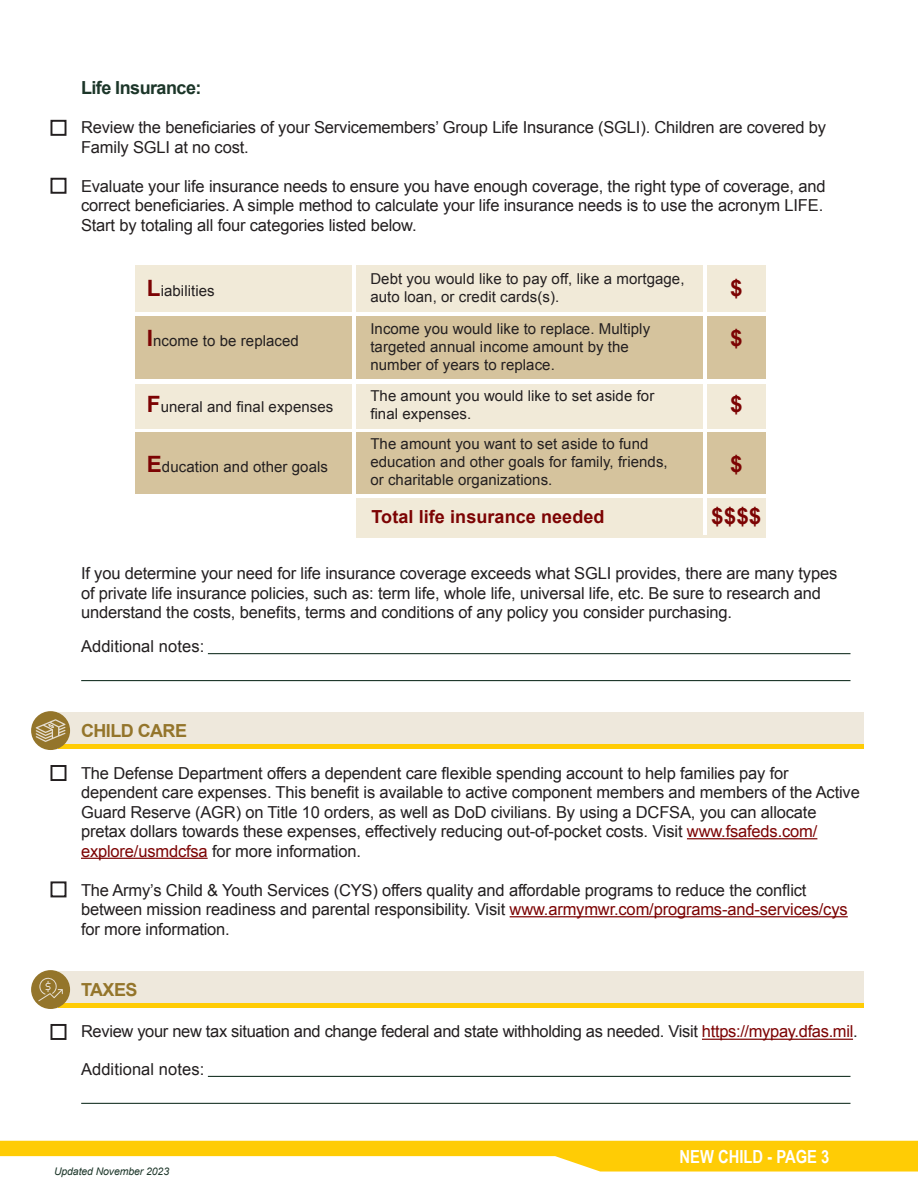
<style>
.page{position:relative;width:918px;height:1188px;background:#fff}
.page>*{position:absolute;margin:0;border:0;box-sizing:border-box;transform-origin:0 0}
.t1{font:700 22.5px "Arial";color:#7c0303}
.t2{font:700 18px "Arial";letter-spacing:.005em;color:#7c0303}
.t3{font:700 18px "Arial";letter-spacing:-.03em;color:#1c3629}
.t4{font:700 18px "Arial Narrow";color:#fff}
.t5{font:700 18px "Arial";letter-spacing:-.03em;color:#94752b}
.t6{font:16.5px/19.5px "Arial";letter-spacing:-.01em;color:#231f20}
.t7{font:15px/18px "Arial";letter-spacing:.005em;color:#231f20}
.t8{font:italic 10.5px "Arial";letter-spacing:-.01em;color:#1c3629}
.s1{font-weight:700;font-size:22.5px;color:#7c0303}
.s2{color:#7c0303}
</style>
<div class="page">
<div style="left:51px;top:120px;width:15px;height:16px;border:2px solid #231f20"></div>
<svg style="left:0;top:1141px;width:918px;height:31px"></svg>
<div style="left:51px;top:178px;width:15px;height:16px;border:2px solid #231f20"></div>
<div style="left:135px;top:265px;width:631px;height:47px;background:#f1ead8"></div>
<div style="left:135px;top:317px;width:631px;height:62px;background:#d5c39d"></div>
<div style="left:135px;top:384px;width:631px;height:44px;background:#f1ead8"></div>
<div style="left:135px;top:432px;width:631px;height:62px;background:#d5c39d"></div>
<div style="left:354px;top:498px;width:412px;height:40px;background:#f1ead8"></div>
<hr style="left:352px;top:265px;width:3px;height:279px;background:#fff">
<hr style="left:704px;top:265px;width:3px;height:270px;background:#fff">
<div style="left:58px;top:713px;width:806px;height:31px;background:#eee8dc"></div>
<hr style="left:58px;top:744px;width:806px;height:4px;background:#ffcc05">
<div style="left:31px;top:711px;width:39px;height:39px;background:#94752b;border-radius:50%"></div>
<svg style="left:36px;top:719px;width:29px;height:23px"></svg>
<hr style="left:687px;top:838px;width:130px;height:1px;background:#7c0303">
<hr style="left:81px;top:858px;width:127px;height:1px;background:#7c0303">
<hr style="left:510px;top:916px;width:338px;height:1px;background:#7c0303">
<div style="left:51px;top:765px;width:15px;height:16px;border:2px solid #231f20"></div>
<div style="left:51px;top:881px;width:15px;height:16px;border:2px solid #231f20"></div>
<div style="left:58px;top:972px;width:806px;height:31px;background:#eee8dc"></div>
<hr style="left:58px;top:1003px;width:806px;height:4px;background:#ffcc05">
<hr style="left:702px;top:1039px;width:151px;height:1px;background:#7c0303">
<div style="left:51px;top:1024px;width:15px;height:16px;border:2px solid #231f20"></div>
<hr style="left:208px;top:1076px;width:642px;height:1px;background:#1c3629">
<hr style="left:81px;top:1103px;width:769px;height:1px;background:#1c3629">
<hr style="left:208px;top:653px;width:642px;height:1px;background:#1c3629">
<hr style="left:81px;top:680px;width:769px;height:1px;background:#1c3629">
<div style="left:31px;top:970px;width:39px;height:39px;background:#94752b;border-radius:50%"></div>
<svg style="left:38px;top:977px;width:25px;height:24px"></svg>
<p class="t3" style="left:81px;top:76px;width:122px">Life Insurance:</p>
<p class="t6" style="left:81px;top:118px;width:747px">Review the beneficiaries of your Servicemembers’ Group Life Insurance (SGLI). Children are covered by<br>Family SGLI at no cost.</p>
<p class="t6" style="left:81px;top:176px;width:746px">Evaluate your life insurance needs to ensure you have enough coverage, the right type of coverage, and correct beneficiaries. A simple method to calculate your life insurance needs is to use the acronym LIFE.<br>Start by totaling all four categories listed below.</p>
<p class="t7" style="left:147px;top:282px;width:69px"><span class="s1">L</span>iabilities</p>
<p class="t7" style="left:370px;top:270px;width:316px">Debt you would like to pay off, like a mortgage, auto loan, or credit cards(s).</p>
<p class="t1" style="left:730px;top:273px;width:14px">$</p>
<p class="t7" style="left:147px;top:332px;width:154px"><span class="s1">I</span>ncome to be replaced</p>
<p class="t7" style="left:370px;top:320px;width:281px">Income you would like to replace. Multiply targeted annual income amount by the number of years to replace.</p>
<p class="t1" style="left:730px;top:323px;width:14px">$</p>
<p class="t7" style="left:147px;top:398px;width:188px"><span class="s1">F</span>uneral and final expenses</p>
<p class="t7" style="left:370px;top:386px;width:286px">The amount you would like to set aside for final expenses.</p>
<p class="t1" style="left:730px;top:390px;width:14px">$</p>
<p class="t7" style="left:147px;top:458px;width:183px"><span class="s1">E</span>ducation and other goals</p>
<p class="t7" style="left:370px;top:434px;width:280px">The amount you want to set aside to fund</p>
<p class="t7" style="left:370px;top:452px;width:299px">education and other goals for family, friends, or charitable organizations.</p>
<p class="t1" style="left:730px;top:449px;width:14px">$</p>
<p class="t1" style="left:711px;top:502px;width:52px">$$$$</p>
<p class="t2" style="left:372px;top:505px;width:235px">Total life insurance needed</p>
<p class="t6" style="left:81px;top:564px;width:758px">If you determine your need for life insurance coverage exceeds what SGLI provides, there are many types of private life insurance policies, such as: term life, whole life, universal life, etc. Be sure to research and understand the costs, benefits, terms and conditions of any policy you consider purchasing.</p>
<p class="t6" style="left:81px;top:637px;width:125px">Additional notes:</p>
<p class="t5" style="left:81px;top:719px;width:108px">CHILD CARE</p>
<p class="t6" style="left:81px;top:763px;width:709px">The Defense Department offers a dependent care flexible spending account to help families pay for</p>
<p class="t6" style="left:81px;top:782px;width:780px">dependent care expenses. This benefit is available to active component members and members of the Active</p>
<p class="t6" style="left:81px;top:802px;width:737px">Guard Reserve (AGR) on Title 10 orders, as well as DoD civilians. By using a DCFSA, you can allocate</p>
<p class="t6" style="left:81px;top:821px;width:738px">pretax dollars towards these expenses, effectively reducing out-of-pocket costs. Visit <span class="s2">www.fsafeds.com/</span></p>
<p class="t6" style="left:81px;top:841px;width:282px"><span class="s2">explore/usmdcfsa</span> for more information.</p>
<p class="t6" style="left:81px;top:880px;width:727px">The Army’s Child &amp; Youth Services (CYS) offers quality and affordable programs to reduce the conflict</p>
<p class="t6" style="left:81px;top:899px;width:768px">between mission readiness and parental responsibility. Visit <span class="s2">www.armymwr.com/programs-and-services/cys</span></p>
<p class="t6" style="left:81px;top:919px;width:150px">for more information.</p>
<p class="t5" style="left:81px;top:978px;width:58px">TAXES</p>
<p class="t6" style="left:81px;top:1022px;width:778px">Review your new tax situation and change federal and state withholding as needed. Visit <span class="s2">https://mypay.dfas.mil</span>.</p>
<p class="t6" style="left:81px;top:1059px;width:125px">Additional notes:</p>
<p class="t8" style="left:54px;top:1164px;width:117px">Updated November 2023</p>
<p class="t4" style="left:680px;top:1143px;width:151px">NEW CHILD - PAGE 3</p>
</div>
